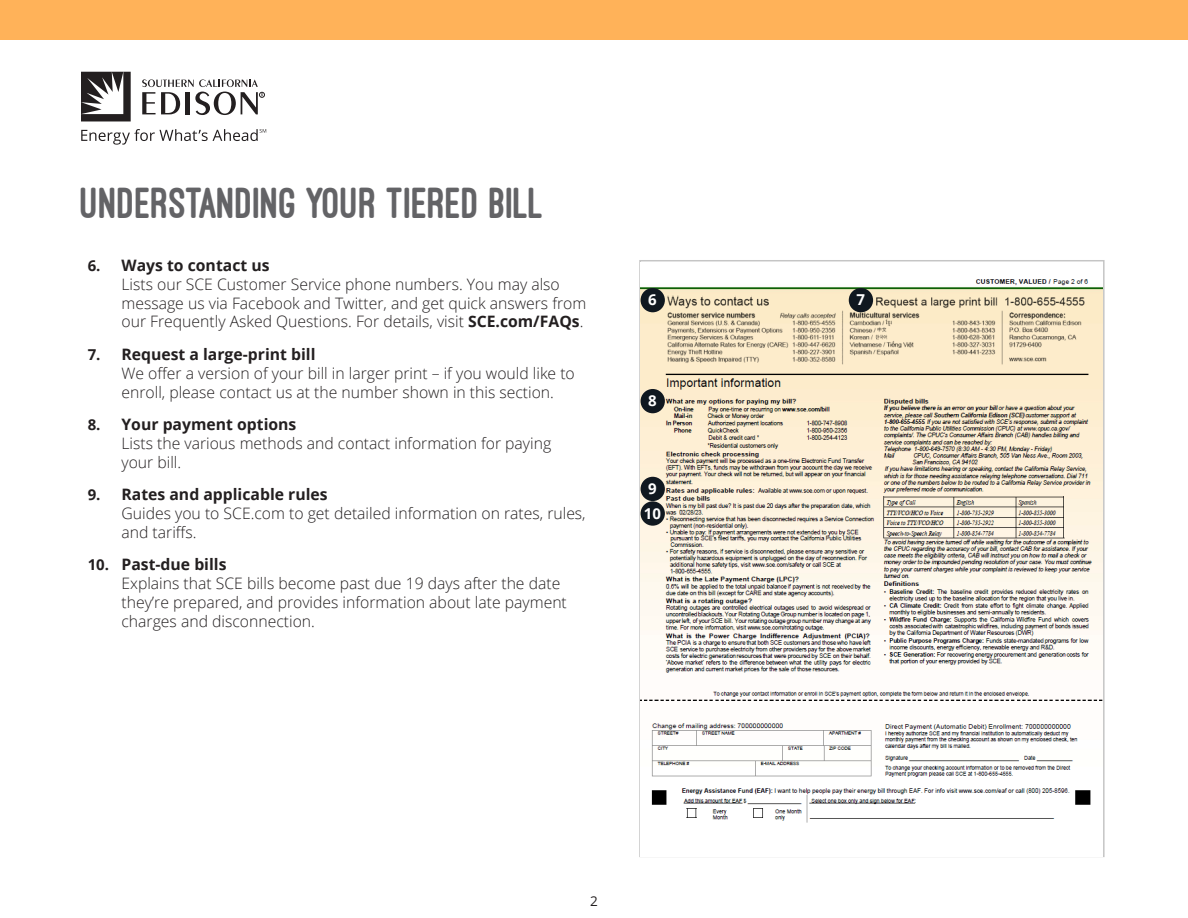
<style>
.page{position:relative;width:1188px;height:918px;background:#fff}
.page>*{position:absolute;margin:0;border:0;box-sizing:border-box;transform-origin:0 0}
.t1{font:800 45px "Ostrich Sans";color:#636366}
.t2{font:300 15.75px/18.9px "Open Sans";color:#231f20}
.t3{font:700 15.75px "Open Sans";color:#231f20}
.t4{font:700 15px/24.6px "Open Sans";color:#fff}
.t5{font:13.5px "Open Sans";color:#231f20}
.s1{font-size:15px}
.s2{font-weight:700}
</style>
<div class="page">
<div style="left:0;top:0;width:1188px;height:40px;background:#ffb259"></div>
<svg style="left:81px;top:72px;width:50px;height:49px"></svg>
<svg style="left:142px;top:79px;width:123px;height:36px"></svg>
<svg style="left:81px;top:129px;width:185px;height:16px"></svg>
<img style="left:641px;top:279px;width:461px;height:544px">
<div style="left:641px;top:288px;width:24px;height:24px;background:#101820;border-radius:50%"></div>
<div style="left:849px;top:288px;width:24px;height:24px;background:#101820;border-radius:50%"></div>
<div style="left:641px;top:389px;width:24px;height:24px;background:#101820;border-radius:50%"></div>
<div style="left:641px;top:477px;width:24px;height:24px;background:#101820;border-radius:50%"></div>
<div style="left:641px;top:501px;width:24px;height:25px;background:#101820;border-radius:50%"></div>
<h1 class="t1" style="left:81px;top:179px;width:465px">UNDERSTANDING YOUR TIERED BILL</h1>
<h2 class="t3" style="left:88px;top:254px;width:183px"><span class="s1">6.</span> Ways to contact us</h2>
<p class="t2" style="left:122px;top:274px;width:466px">Lists our SCE Customer Service phone numbers. You may also message us via Facebook and Twitter, and get quick answers from our Frequently Asked Questions. For details, visit <span class="s2">SCE.com/FAQs</span>.</p>
<h2 class="t3" style="left:88px;top:343px;width:229px"><span class="s1">7.</span> Request a large-print bill</h2>
<p class="t2" style="left:122px;top:363px;width:455px">We offer a version of your bill in larger print – if you would like to enroll, please contact us at the number shown in this section.</p>
<h2 class="t3" style="left:88px;top:413px;width:210px"><span class="s1">8.</span> Your payment options</h2>
<p class="t2" style="left:122px;top:433px;width:431px">Lists the various methods and contact information for paying your bill.</p>
<h2 class="t3" style="left:88px;top:483px;width:241px"><span class="s1">9.</span> Rates and applicable rules</h2>
<p class="t2" style="left:122px;top:504px;width:466px">Guides you to SCE.com to get detailed information on rates, rules, and tariffs.</p>
<h2 class="t3" style="left:88px;top:554px;width:140px"><span class="s1">10.</span> Past-due bills</h2>
<p class="t2" style="left:122px;top:574px;width:447px">Explains that SCE bills become past due 19 days after the date they’re prepared, and provides information about late payment charges and disconnection.</p>
<p class="t4" style="left:648px;top:287px;width:10px">6</p>
<p class="t4" style="left:856px;top:287px;width:10px">7</p>
<p class="t4" style="left:648px;top:388px;width:10px">8</p>
<p class="t4" style="left:644px;top:476px;width:19px">9<br>10</p>
<p class="t5" style="left:590px;top:891px;width:9px">2</p>
</div>
